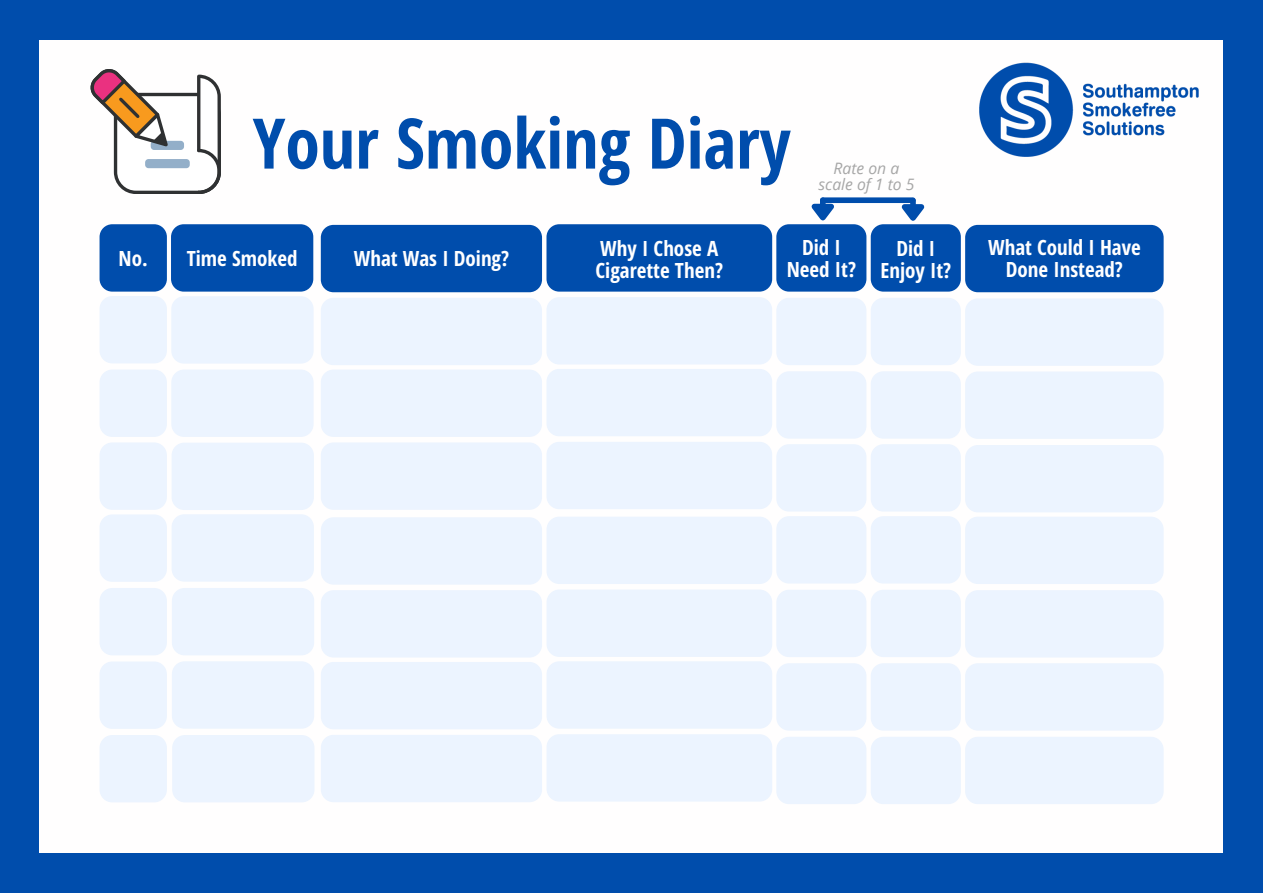
<style>
.page{position:relative;width:1263px;height:893px;background:#004dac}
.page>*{position:absolute;margin:0;border:0;box-sizing:border-box;transform-origin:0 0}
.t1{font:700 69.75px "Open Sans Hebrew Condensed";color:#004dac}
.t2{font:700 21px/22px "Open Sans Hebrew Condensed";color:#fff;text-align:center}
.t3{font:italic 15.75px/16.4px "Open Sans";color:#a6a6a6;text-align:center}
</style>
<div class="page">
<div style="left:40px;top:41px;width:1183px;height:811px;background:#fffefe"></div>
<div style="left:100px;top:224px;width:67px;height:68px;background:#004dac;border-radius:13px"></div>
<div style="left:114px;top:93px;width:107px;height:101px;border:3px solid #2f3132;border-radius:21px"></div>
<svg style="left:195px;top:74px;width:26px;height:120px"></svg>
<div style="left:151px;top:141px;width:33px;height:9px;background:#93afc9;border-radius:3px"></div>
<div style="left:145px;top:159px;width:45px;height:9px;background:#93afc9;border-radius:3px"></div>
<svg style="left:90px;top:69px;width:81px;height:81px"></svg>
<img style="left:979px;top:62px;width:220px;height:95px">
<div style="left:100px;top:296px;width:67px;height:67px;background:#ecf4ff;border-radius:13px"></div>
<div style="left:100px;top:369px;width:67px;height:68px;background:#ecf4ff;border-radius:13px"></div>
<div style="left:100px;top:442px;width:67px;height:68px;background:#ecf4ff;border-radius:13px"></div>
<div style="left:100px;top:514px;width:67px;height:68px;background:#ecf4ff;border-radius:13px"></div>
<div style="left:100px;top:588px;width:67px;height:67px;background:#ecf4ff;border-radius:13px"></div>
<div style="left:100px;top:661px;width:67px;height:68px;background:#ecf4ff;border-radius:13px"></div>
<div style="left:100px;top:735px;width:67px;height:67px;background:#ecf4ff;border-radius:13px"></div>
<div style="left:171px;top:224px;width:142px;height:68px;background:#004dac;border-radius:13px"></div>
<div style="left:171px;top:296px;width:143px;height:67px;background:#ecf4ff;border-radius:13px"></div>
<div style="left:171px;top:369px;width:143px;height:68px;background:#ecf4ff;border-radius:13px"></div>
<div style="left:172px;top:442px;width:142px;height:68px;background:#ecf4ff;border-radius:13px"></div>
<div style="left:172px;top:514px;width:142px;height:67px;background:#ecf4ff;border-radius:13px"></div>
<div style="left:172px;top:588px;width:142px;height:67px;background:#ecf4ff;border-radius:13px"></div>
<div style="left:172px;top:661px;width:142px;height:67px;background:#ecf4ff;border-radius:13px"></div>
<div style="left:172px;top:735px;width:142px;height:67px;background:#ecf4ff;border-radius:13px"></div>
<div style="left:546px;top:224px;width:226px;height:68px;background:#004dac;border-radius:13px"></div>
<div style="left:871px;top:224px;width:90px;height:68px;background:#004dac;border-radius:13px"></div>
<div style="left:871px;top:298px;width:90px;height:67px;background:#ecf4ff;border-radius:13px"></div>
<div style="left:871px;top:371px;width:90px;height:68px;background:#ecf4ff;border-radius:13px"></div>
<div style="left:871px;top:444px;width:90px;height:67px;background:#ecf4ff;border-radius:13px"></div>
<div style="left:871px;top:516px;width:90px;height:67px;background:#ecf4ff;border-radius:13px"></div>
<div style="left:871px;top:590px;width:90px;height:67px;background:#ecf4ff;border-radius:13px"></div>
<div style="left:871px;top:663px;width:90px;height:67px;background:#ecf4ff;border-radius:13px"></div>
<div style="left:871px;top:737px;width:90px;height:67px;background:#ecf4ff;border-radius:13px"></div>
<div style="left:965px;top:225px;width:198px;height:67px;background:#004dac;border-radius:13px"></div>
<div style="left:965px;top:298px;width:198px;height:68px;background:#ecf4ff;border-radius:13px"></div>
<div style="left:965px;top:371px;width:198px;height:68px;background:#ecf4ff;border-radius:13px"></div>
<div style="left:965px;top:445px;width:198px;height:67px;background:#ecf4ff;border-radius:13px"></div>
<div style="left:965px;top:516px;width:198px;height:68px;background:#ecf4ff;border-radius:13px"></div>
<div style="left:965px;top:590px;width:198px;height:67px;background:#ecf4ff;border-radius:13px"></div>
<div style="left:965px;top:663px;width:198px;height:67px;background:#ecf4ff;border-radius:13px"></div>
<div style="left:965px;top:737px;width:198px;height:67px;background:#ecf4ff;border-radius:13px"></div>
<div style="left:776px;top:224px;width:90px;height:68px;background:#004dac;border-radius:13px"></div>
<div style="left:776px;top:298px;width:90px;height:67px;background:#ecf4ff;border-radius:13px"></div>
<div style="left:776px;top:371px;width:90px;height:68px;background:#ecf4ff;border-radius:13px"></div>
<div style="left:776px;top:444px;width:90px;height:67px;background:#ecf4ff;border-radius:13px"></div>
<div style="left:776px;top:516px;width:90px;height:67px;background:#ecf4ff;border-radius:13px"></div>
<div style="left:776px;top:590px;width:90px;height:67px;background:#ecf4ff;border-radius:13px"></div>
<div style="left:776px;top:663px;width:90px;height:67px;background:#ecf4ff;border-radius:13px"></div>
<div style="left:776px;top:737px;width:90px;height:67px;background:#ecf4ff;border-radius:13px"></div>
<div style="left:321px;top:225px;width:221px;height:67px;background:#004dac;border-radius:13px"></div>
<div style="left:546px;top:297px;width:226px;height:67px;background:#ecf4ff;border-radius:13px"></div>
<div style="left:321px;top:298px;width:221px;height:67px;background:#ecf4ff;border-radius:13px"></div>
<div style="left:546px;top:369px;width:226px;height:67px;background:#ecf4ff;border-radius:13px"></div>
<div style="left:321px;top:369px;width:221px;height:68px;background:#ecf4ff;border-radius:13px"></div>
<div style="left:546px;top:442px;width:226px;height:67px;background:#ecf4ff;border-radius:13px"></div>
<div style="left:321px;top:442px;width:221px;height:68px;background:#ecf4ff;border-radius:13px"></div>
<div style="left:546px;top:516px;width:226px;height:68px;background:#ecf4ff;border-radius:13px"></div>
<div style="left:321px;top:517px;width:221px;height:67px;background:#ecf4ff;border-radius:13px"></div>
<div style="left:546px;top:589px;width:226px;height:68px;background:#ecf4ff;border-radius:13px"></div>
<div style="left:321px;top:590px;width:221px;height:67px;background:#ecf4ff;border-radius:13px"></div>
<div style="left:546px;top:661px;width:226px;height:67px;background:#ecf4ff;border-radius:13px"></div>
<div style="left:321px;top:662px;width:221px;height:67px;background:#ecf4ff;border-radius:13px"></div>
<div style="left:546px;top:734px;width:226px;height:67px;background:#ecf4ff;border-radius:13px"></div>
<div style="left:321px;top:735px;width:221px;height:67px;background:#ecf4ff;border-radius:13px"></div>
<div style="left:823px;top:197px;width:90px;height:6px;background:#004dac"></div>
<svg style="left:803px;top:199px;width:36px;height:26px"></svg>
<svg style="left:893px;top:199px;width:36px;height:26px"></svg>
<p class="t1" style="left:253px;top:94px;width:539px">Your Smoking Diary</p>
<p class="t3" style="left:818px;top:160px;width:97px">Rate on a scale of 1 to 5</p>
<p class="t2" style="left:119px;top:247px;width:31px">No.</p>
<p class="t2" style="left:187px;top:247px;width:112px">Time Smoked</p>
<p class="t2" style="left:354px;top:247px;width:157px">What Was I Doing?</p>
<p class="t2" style="left:595px;top:236px;width:129px;text-align:left">Why I Chose A<br>Cigarette Then?</p>
<p class="t2" style="left:787px;top:236px;width:71px">Did I<br>Need It?</p>
<p class="t2" style="left:880px;top:236px;width:72px">Did I<br>Enjoy It?</p>
<p class="t2" style="left:988px;top:236px;width:154px">What Could I Have<br>Done Instead?</p>
</div>
